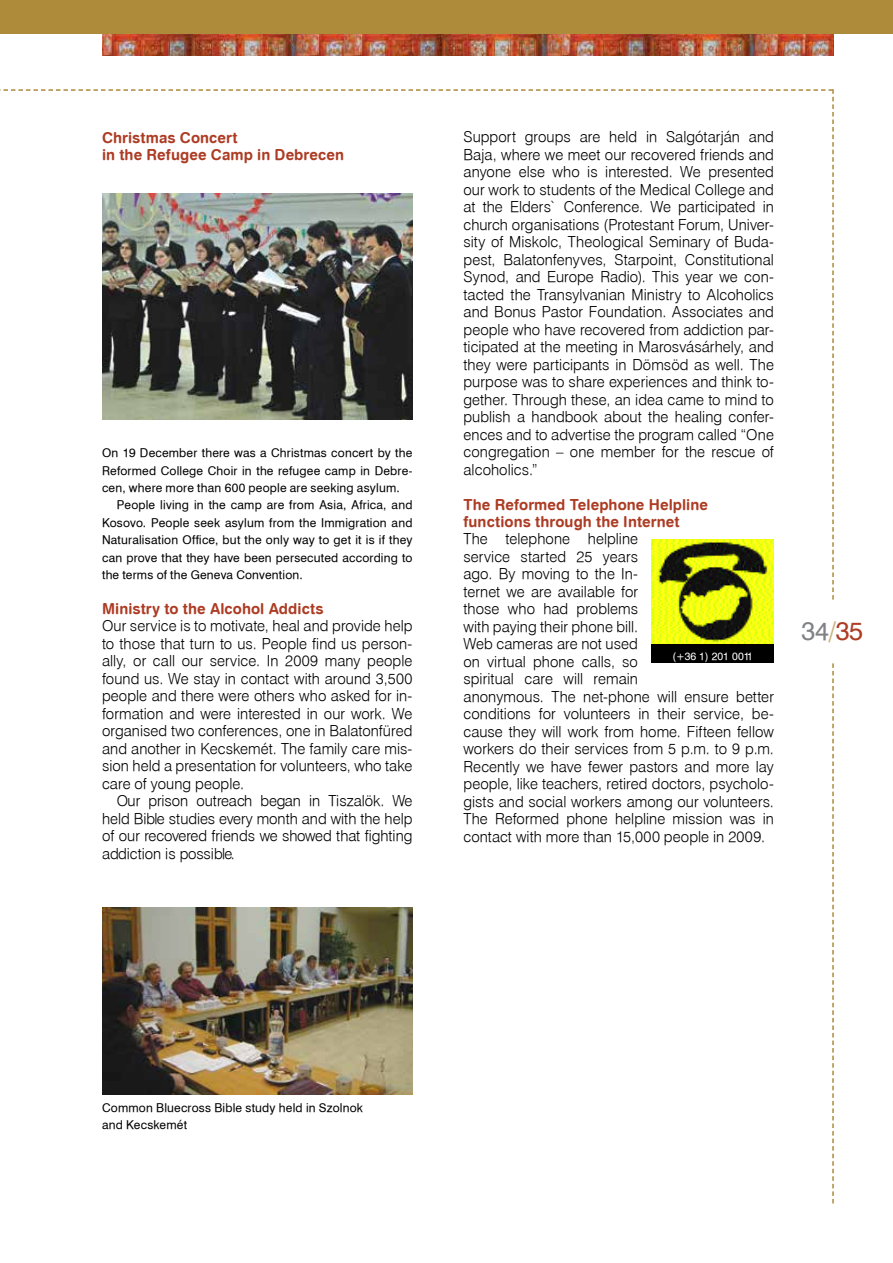
<style>
.page{position:relative;width:893px;height:1263px;background:#fff}
.page>*{position:absolute;margin:0;border:0;box-sizing:border-box;transform-origin:0 0}
.t1{font:25.5px "Swiss 721 PFL";color:#808285}
.t2{font:15px/17.5px "Swiss 721 Lt PFL";letter-spacing:.005em;color:#000;text-align:justify}
.t3{font:700 15px/17.5px "Swiss 721 Rd PFL";letter-spacing:.005em;color:#ad3c24}
.t4{font:12px/17.4px "Swiss 721 PFL";letter-spacing:.02em;color:#000;text-align:justify}
.t5{font:10.5px "Swiss 721 PFL";color:#fff}
.s1{color:#c9b07e}
.s2{color:#ad3c24}
</style>
<div class="page">
<div style="left:0;top:0;width:893px;height:34px;background:#ae8a3b"></div>
<img style="left:102px;top:34px;width:731px;height:21px">
<svg style="left:0;top:89px;width:834px;height:511px"></svg>
<svg style="left:832px;top:663px;width:2px;height:540px"></svg>
<img style="left:102px;top:194px;width:310px;height:225px">
<img style="left:102px;top:907px;width:310px;height:188px">
<img style="left:652px;top:540px;width:122px;height:104px">
<div style="left:651px;top:644px;width:123px;height:19px;background:#000"></div>
<p class="t3" style="left:102px;top:128px;width:243px">Christmas Concert<br>in the Refugee Camp in Debrecen</p>
<p class="t4" style="left:102px;top:444px;width:312px">On 19 December there was a Christmas concert by the Reformed College Choir in the refugee camp in Debre&shy;cen, where more than 600 people are seeking asylum.</p>
<p class="t4" style="left:102px;top:496px;width:312px;text-indent:15px">People living in the camp are from Asia, Africa, and Kosovo. People seek asylum from the I mmigration and Naturalisation Office, but the only way to get it is if they can prove that they have been persecuted according to the terms of the Geneva Convention.</p>
<p class="t3" style="left:102px;top:599px;width:223px">Ministry to the Alcohol Addicts</p>
<p class="t2" style="left:102px;top:617px;width:312px">Our service is to motivate, heal and provide help to those that turn to us. People find us person&shy;ally, or call our service. In 2009 many people found us. We stay in contact with around 3,500 people and there were others who asked for in&shy;formation and were interested in our work. We organised two conferences, one in Balatonfüred and another in Kecskemét. The family care mis&shy;sion held a presentation for volunteers, who take care of young people.</p>
<p class="t2" style="left:102px;top:792px;width:312px;text-indent:15px">Our prison outreach began in Tiszalök. We held Bible studies every month and with the help of our recovered friends we showed that fighting addiction is possible.</p>
<p class="t2" style="left:463px;top:128px;width:312px">Support groups are held in Salgótarján and Baja, where we meet our recovered friends and anyone else who is interested. We presented our work to students of the Medical College and at the Elders` Conference. We participated in church organisations (Protestant Forum, Univer&shy;sity of Miskolc, Theological Seminary of Buda&shy;pest, Balatonfenyves, Starpoint, Constitutional Synod, and Europe Radio). This year we con&shy;tacted the Transylvanian Ministry to Alcoholics and Bonus Pastor Foundation. Associates and people who have recovered from addiction par&shy;ticipated at the meeting in Marosvásárhely, and they were participants in Dömsöd as well. The purpose was to share experiences and think to&shy;gether. Through these, an idea came to mind to publish a handbook about the healing confer&shy;ences and to advertise the program called “One congregation – one member for the rescue of alcoholics.”</p>
<p class="t3" style="left:463px;top:495px;width:246px">The Reformed Telephone Helpline functions through the Internet</p>
<p class="t2" style="left:463px;top:530px;width:312px;text-align:left">The telephone helpline<br>service started 25 years<br>ago. By moving to the In-<br>ternet we are available for<br>those who had problems<br>with paying their phone bill.<br>Web cameras are not used<br>on virtual phone calls, so<br>spiritual care will remain<br>anonymous. The net-phone will ensure better conditions for volunteers in their service, be&shy;cause they will work from home. Fifteen fellow workers do their services from 5 p.m. to 9 p.m.<br>Recently we have fewer pastors and more lay people, like teachers, retired doctors, psycholo&shy;gists and social workers among our volunteers.<br>The Reformed phone helpline mission was in contact with more than 15,000 people in 2009.</p>
<p class="t5" style="left:672px;top:649px;width:82px">(+36 1) 201 0011</p>
<h1 class="t1" style="left:802px;top:615px;width:63px">34<span class="s1">/</span><span class="s2">35</span></h1>
<p class="t4" style="left:102px;top:1099px;width:263px">Common Bluecross Bible study held in Szolnok and Kecskemét</p>
</div>
